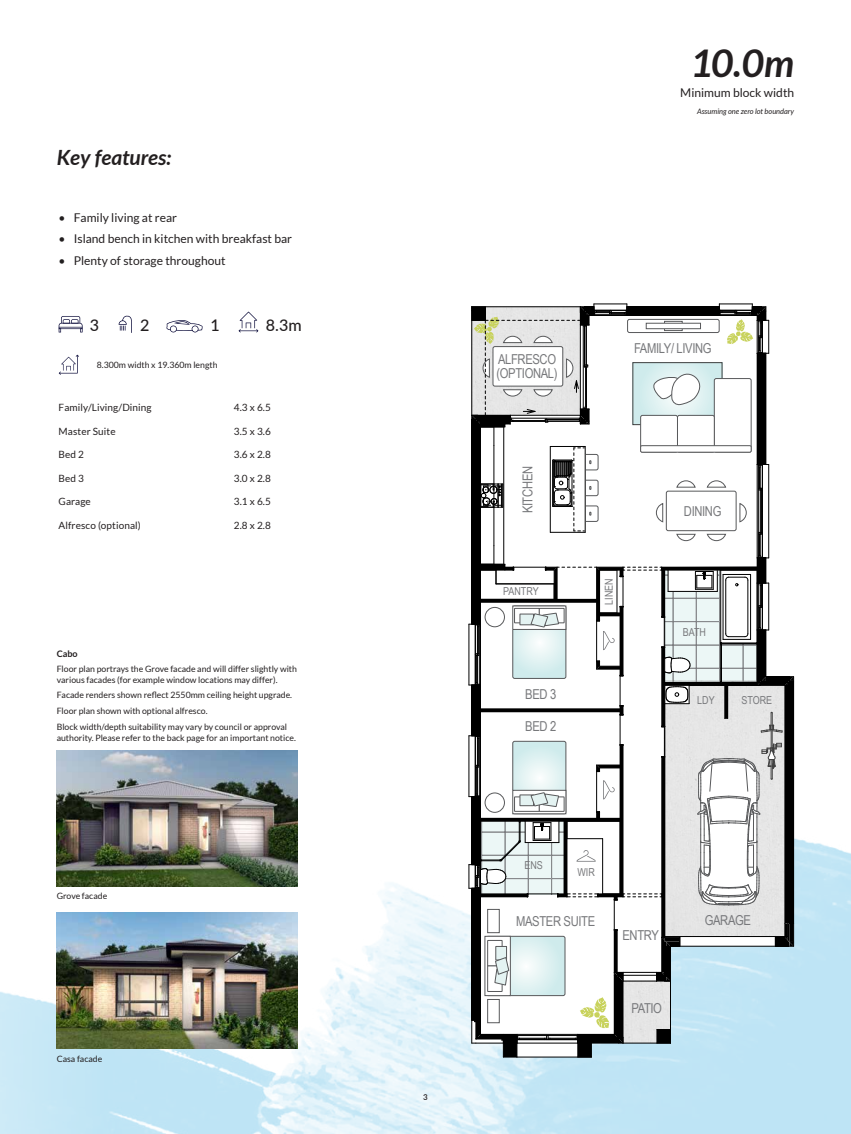
<style>
.page{position:relative;width:851px;height:1134px;background:#fff}
.page>*{position:absolute;margin:0;border:0;box-sizing:border-box;transform-origin:0 0}
.t1{font:italic 700 38.2px "Lato";color:#231f20}
.t2{font:italic 700 21px "Lato";color:#231f20}
.t3{font:500 16.1px "Lato";color:#231f20}
.t4{font:13.7px/13.7px "Arial Narrow";letter-spacing:-.025em;color:#77787b}
.t5{font:12.1px "Lato";color:#231f20}
.t6{font:10.9px "Arial Narrow";color:#77787b}
.t7{font:10px "Lato";letter-spacing:.01em;color:#231f20}
.t8{font:700 9px "Lato";color:#231f20}
.t9{font:8.7px/16.4px "Lato";color:#231f20}
.t10{font:600 8px "Lato";color:#231f20}
.t11{font:italic 7.5px "Lato";color:#231f20}
</style>
<div class="page">
<img style="left:48px;top:757px;width:802px;height:377px">
<img style="left:0;top:392px;width:1px;height:742px">
<svg style="left:59px;top:355px;width:20px;height:20px"></svg>
<div style="left:471px;top:798px;width:199px;height:245px;background:#fff"></div>
<div style="left:472px;top:676px;width:321px;height:270px;background:#fff"></div>
<div style="left:665px;top:906px;width:119px;height:30px;background:#e4e4e4"></div>
<div style="left:623px;top:982px;width:47px;height:60px;background:#e5e5e5"></div>
<div style="left:487px;top:909px;width:12px;height:24px;border:1px solid #58595b"></div>
<hr style="left:664px;top:936px;width:123px;height:1px;background:#000">
<hr style="left:617px;top:975px;width:47px;height:1px;background:#000">
<hr style="left:623px;top:1043px;width:47px;height:1px;background:#000">
<hr style="left:670px;top:981px;width:1px;height:62px;background:#000">
<div style="left:471px;top:888px;width:5px;height:132px;background:#000"></div>
<hr style="left:476px;top:888px;width:1px;height:132px;background:#000">
<hr style="left:477px;top:888px;width:3px;height:132px;background:#000">
<hr style="left:480px;top:897px;width:1px;height:123px;background:#000">
<hr style="left:789px;top:681px;width:4px;height:242px;background:#000">
<hr style="left:787px;top:682px;width:2px;height:241px;background:#000">
<hr style="left:784px;top:685px;width:3px;height:238px;background:#000">
<hr style="left:793px;top:681px;width:1px;height:242px;background:#000">
<hr style="left:661px;top:757px;width:3px;height:180px;background:#000">
<hr style="left:664px;top:757px;width:1px;height:180px;background:#000">
<hr style="left:613px;top:900px;width:1px;height:30px;background:#000">
<hr style="left:679px;top:946px;width:96px;height:1px;background:#000">
<svg style="left:656px;top:937px;width:24px;height:45px"></svg>
<hr style="left:623px;top:972px;width:33px;height:1px;background:#000">
<hr style="left:623px;top:981px;width:33px;height:1px;background:#000">
<svg style="left:774px;top:923px;width:20px;height:24px"></svg>
<svg style="left:656px;top:1029px;width:15px;height:15px"></svg>
<svg style="left:471px;top:929px;width:152px;height:129px"></svg>
<svg style="left:468px;top:304px;width:326px;height:602px"></svg>
<img style="left:57px;top:750px;width:241px;height:136px">
<svg style="left:59px;top:316px;width:23px;height:16px"></svg>
<svg style="left:238px;top:312px;width:20px;height:20px"></svg>
<svg style="left:119px;top:315px;width:13px;height:18px"></svg>
<svg style="left:166px;top:320px;width:37px;height:12px"></svg>
<img style="left:57px;top:913px;width:241px;height:136px">
<h2 class="t2" style="left:57px;top:145px;width:116px">Key features:</h2>
<h3 class="t5" style="left:59px;top:211px;width:120px">• Family living at rear</h3>
<h3 class="t5" style="left:59px;top:232px;width:235px">• Island bench in kitchen with breakfast bar</h3>
<h3 class="t5" style="left:59px;top:253px;width:169px">• Plenty of storage throughout</h3>
<h3 class="t3" style="left:90px;top:314px;width:11px">3</h3>
<h3 class="t3" style="left:140px;top:314px;width:11px">2</h3>
<h3 class="t3" style="left:210px;top:314px;width:11px">1</h3>
<h3 class="t3" style="left:266px;top:314px;width:37px">8.3m</h3>
<p class="t9" style="left:97px;top:356px;width:122px">8.300m width x 19.360m length</p>
<p class="t7" style="left:59px;top:402px;width:95px">Family/Living/Dining</p>
<p class="t7" style="left:234px;top:402px;width:39px">4.3 x 6.5</p>
<p class="t7" style="left:59px;top:426px;width:59px">Master Suite</p>
<p class="t7" style="left:234px;top:426px;width:39px">3.5 x 3.6</p>
<p class="t7" style="left:59px;top:449px;width:27px">Bed 2</p>
<p class="t7" style="left:234px;top:449px;width:39px">3.6 x 2.8</p>
<p class="t7" style="left:59px;top:472px;width:27px">Bed 3</p>
<p class="t7" style="left:234px;top:472px;width:39px">3.0 x 2.8</p>
<p class="t7" style="left:59px;top:496px;width:34px">Garage</p>
<p class="t7" style="left:234px;top:496px;width:39px">3.1 x 6.5</p>
<p class="t7" style="left:59px;top:519px;width:84px">Alfresco (optional)</p>
<p class="t7" style="left:234px;top:519px;width:39px">2.8 x 2.8</p>
<p class="t8" style="left:57px;top:648px;width:22px">Cabo</p>
<p class="t9" style="left:57px;top:663px;width:242px;line-height:10.7px">Floor plan portrays the Grove facade and will differ slightly with various facades (for example window locations may differ).</p>
<p class="t9" style="left:57px;top:686px;width:237px">Facade renders shown reflect 2550mm ceiling height upgrade.<br>Floor plan shown with optional alfresco.<br>Block width/depth suitability may vary by council or approval</p>
<p class="t9" style="left:57px;top:730px;width:241px">authority. Please refer to the back page for an important notice.</p>
<p class="t9" style="left:57px;top:887px;width:52px">Grove facade</p>
<p class="t9" style="left:57px;top:1050px;width:47px">Casa facade</p>
<h1 class="t1" style="left:690px;top:42px;width:105px">10.0m</h1>
<h3 class="t5" style="left:680px;top:86px;width:115px">Minimum block width</h3>
<p class="t11" style="left:697px;top:108px;width:99px">Assuming one zero lot boundary</p>
<p class="t10" style="left:423px;top:1092px;width:6px">3</p>
<h3 class="t4" style="left:496px;top:352px;width:63px">ALFRESCO (OPTIONAL)</h3>
<h3 class="t4" style="left:634px;top:340px;width:79px">FAMILY/ LIVING</h3>
<h3 class="t4" style="left:520px;top:513px;width:49px;rotate:-90deg">KITCHEN</h3>
<p class="t6" style="left:503px;top:583px;width:37px">PANTRY</p>
<p class="t6" style="left:601px;top:605px;width:28px;rotate:-90deg">LINEN</p>
<h3 class="t4" style="left:525px;top:687px;width:33px">BED 3</h3>
<h3 class="t4" style="left:525px;top:719px;width:33px">BED 2</h3>
<h3 class="t4" style="left:683px;top:504px;width:39px">DINING</h3>
<p class="t6" style="left:682px;top:624px;width:25px">BATH</p>
<p class="t6" style="left:697px;top:692px;width:19px">LDY</p>
<p class="t6" style="left:741px;top:692px;width:32px">STORE</p>
<p class="t6" style="left:524px;top:857px;width:20px">ENS</p>
<p class="t6" style="left:577px;top:864px;width:19px">WIR</p>
<h3 class="t4" style="left:516px;top:913px;width:81px">MASTER SUITE</h3>
<h3 class="t4" style="left:622px;top:927px;width:38px">ENTRY</h3>
<h3 class="t4" style="left:631px;top:1001px;width:32px">PATIO</h3>
<h3 class="t4" style="left:704px;top:912px;width:48px">GARAGE</h3>
</div>
